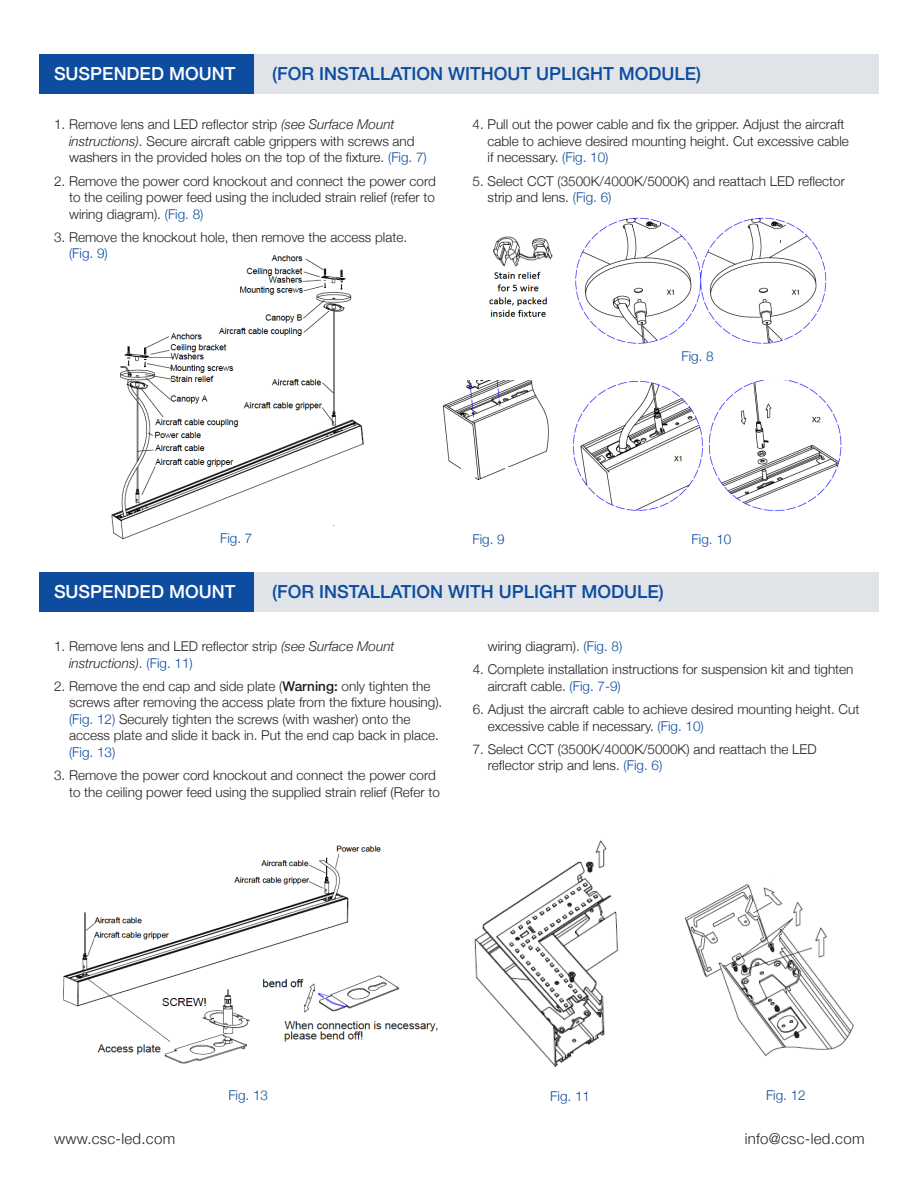
<style>
.page{position:relative;width:918px;height:1188px;background:#fff}
.page>*{position:absolute;margin:0;border:0;box-sizing:border-box;transform-origin:0 0}
.t1{font:500 18px "Helvetica Neue";color:#0d4c9f}
.t2{font:500 18px "Helvetica Neue";color:#fff}
.t3{font:300 15px "Helvetica Neue";letter-spacing:.02em;color:#231f20}
.t4{font:300 13.5px/16.5px "Helvetica Neue";color:#231f20}
.t5{font:300 13.5px "Helvetica Neue";color:#0d4c9f}
.s1{font-style:italic}
.s2{color:#0d4c9f}
.s3{font-weight:500}
</style>
<div class="page">
<img style="left:573px;top:380px;width:269px;height:131px">
<div style="left:616px;top:477px;width:28px;height:14px;background:#fff"></div>
<div style="left:828px;top:493px;width:43px;height:14px;background:#fff"></div>
<img style="left:442px;top:380px;width:107px;height:100px">
<div style="left:462px;top:468px;width:13px;height:18px;background:#fff"></div>
<div style="left:497px;top:479px;width:20px;height:18px;background:#fff"></div>
<div style="left:505px;top:467px;width:67px;height:23px;background:#fff"></div>
<div style="left:40px;top:54px;width:214px;height:40px;background:#0d4c9f"></div>
<div style="left:40px;top:572px;width:214px;height:40px;background:#0d4c9f"></div>
<img style="left:111px;top:255px;width:253px;height:285px">
<div style="left:242px;top:498px;width:122px;height:27px;background:#fff"></div>
<div style="left:193px;top:512px;width:123px;height:27px;background:#fff"></div>
<img style="left:489px;top:217px;width:338px;height:127px">
<div style="left:462px;top:334px;width:76px;height:46px;background:#fff"></div>
<div style="left:544px;top:334px;width:59px;height:23px;background:#fff"></div>
<div style="left:677px;top:339px;width:58px;height:18px;background:#fff"></div>
<img style="left:63px;top:845px;width:375px;height:219px">
<div style="left:425px;top:866px;width:32px;height:63px;background:#fff"></div>
<div style="left:204px;top:970px;width:42px;height:16px;background:#fff"></div>
<img style="left:474px;top:840px;width:145px;height:227px">
<div style="left:254px;top:54px;width:624px;height:40px;background:#e0e4e8"></div>
<div style="left:254px;top:572px;width:624px;height:40px;background:#e0e4e8"></div>
<img style="left:685px;top:884px;width:169px;height:173px">
<div style="left:773px;top:868px;width:61px;height:18px;background:#fff"></div>
<div style="left:808px;top:913px;width:62px;height:17px;background:#fff"></div>
<div style="left:812px;top:930px;width:17px;height:32px;background:#fff"></div>
<img style="left:815px;top:927px;width:12px;height:31px">
<p class="t2" style="left:54px;top:59px;width:183px">SUSPENDED MOUNT</p>
<p class="t1" style="left:272px;top:59px;width:431px">(FOR INSTALLATION WITHOUT UPLIGHT MODULE)</p>
<p class="t4" style="left:69px;top:115px;width:359px;text-indent:-15px">1. Remove lens and LED reflector strip <span class="s1">(see Surface Mount instructions)</span>. Secure aircraft cable grippers with screws and washers in the provided holes on the top of the fixture. <span class="s2">(Fig. 7)</span></p>
<p class="t4" style="left:69px;top:172px;width:368px;text-align:justify;text-indent:-15px">2. Remove the power cord knockout and connect the power cord to the ceiling power feed using the included strain relief (refer to wiring diagram). <span class="s2">(Fig. 8)</span></p>
<p class="t4" style="left:69px;top:228px;width:340px;text-indent:-15px">3. Remove the knockout hole, then remove the access plate. <span class="s2">(Fig. 9)</span></p>
<p class="t4" style="left:488px;top:115px;width:363px;text-indent:-15px">4. Pull out the power cable and fix the gripper. Adjust the aircraft cable to achieve desired mounting height. Cut excessive cable if necessary. <span class="s2">(Fig. 10)</span></p>
<p class="t4" style="left:488px;top:172px;width:359px;text-indent:-15px">5. Select CCT (3500K/4000K/5000K) and reattach LED reflector strip and lens. <span class="s2">(Fig. 6)</span></p>
<p class="t5" style="left:682px;top:346px;width:34px">Fig. 8</p>
<p class="t5" style="left:220px;top:527px;width:34px">Fig. 7</p>
<p class="t5" style="left:473px;top:529px;width:34px">Fig. 9</p>
<p class="t5" style="left:692px;top:529px;width:41px">Fig. 10</p>
<p class="t2" style="left:54px;top:577px;width:183px">SUSPENDED MOUNT</p>
<p class="t1" style="left:272px;top:577px;width:393px">(FOR INSTALLATION WITH UPLIGHT MODULE)</p>
<p class="t4" style="left:69px;top:637px;width:327px;text-indent:-15px">1. Remove lens and LED reflector strip <span class="s1">(see Surface Mount instructions)</span>. <span class="s2">(Fig. 11)</span></p>
<p class="t4" style="left:69px;top:677px;width:375px;text-indent:-15px">2. Remove the end cap and side plate (<span class="s3">Warning:</span> only tighten the screws after removing the access plate from the fixture housing). <span class="s2">(Fig. 12)</span> Securely tighten the screws (with washer) onto the access plate and slide it back in. Put the end cap back in place. <span class="s2">(Fig. 13)</span></p>
<p class="t4" style="left:54px;top:766px;width:387px;text-align:right">3. Remove the power cord knockout and connect the power cord to the ceiling power feed using the supplied strain relief (Refer to</p>
<p class="t4" style="left:488px;top:637px;width:136px">wiring diagram). <span class="s2">(Fig. 8)</span></p>
<p class="t4" style="left:488px;top:660px;width:367px;text-indent:-15px">4. Complete installation instructions for suspension kit and tighten aircraft cable. <span class="s2">(Fig. 7-9)</span></p>
<p class="t4" style="left:488px;top:700px;width:373px;text-indent:-15px">6. Adjust the aircraft cable to achieve desired mounting height. Cut excessive cable if necessary. <span class="s2">(Fig. 10)</span></p>
<p class="t4" style="left:488px;top:740px;width:330px;text-indent:-15px">7. Select CCT (3500K/4000K/5000K) and reattach the LED reflector strip and lens. <span class="s2">(Fig. 6)</span></p>
<p class="t5" style="left:228px;top:1085px;width:41px">Fig. 13</p>
<p class="t5" style="left:550px;top:1085px;width:41px">Fig. 11</p>
<p class="t5" style="left:766px;top:1084px;width:41px">Fig. 12</p>
<p class="t3" style="left:54px;top:1127px;width:123px">www.csc-led.com</p>
<p class="t3" style="left:745px;top:1127px;width:121px">info@csc-led.com</p>
</div>
